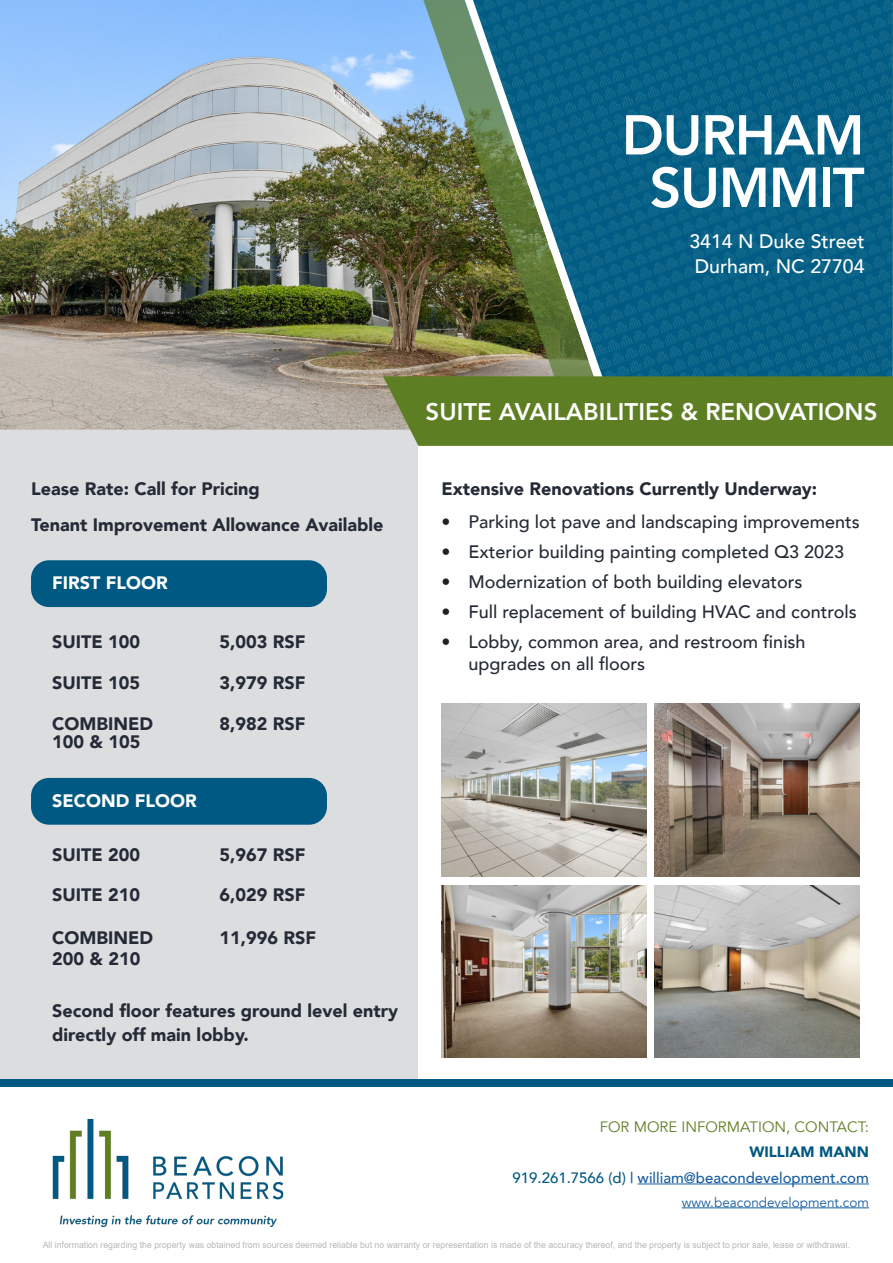
<style>
.page{position:relative;width:893px;height:1263px;background:#fff}
.page>*{position:absolute;margin:0;border:0;box-sizing:border-box;transform-origin:0 0}
._37_black_35_right{font:800 55.5px "Avenir";letter-spacing:-.025em;color:#fff}
._29_reg_left{font:800 24px "Avenir";color:#fff}
.t1{font:500 19.5px "Avenir";color:#fff}
.t2{font:900 18px/24px "Avenir";color:#242b36}
.t3{font:500 18px/22.5px "Avenir";color:#242b36}
.t4{font:900 18px "Avenir";color:#fff}
.t5{font:500 15px "Avenir";color:#175d9e}
.t6{font:15px "Avenir";color:#5e7e23}
.t7{font:900 15px "Avenir";color:#005982}
.t8{font:13.5px "Avenir";color:#175d9e}
.t9{font:9px "Arial";color:#b6b7bb}
.s1{color:#231f20}
.s2{color:#005982}
</style>
<div class="page">
<div style="left:0;top:427px;width:418px;height:652px;background:#dcdddf"></div>
<img style="left:612px;top:0;width:281px;height:376px">
<img style="left:0;top:0;width:421px;height:430px">
<img style="left:421px;top:0;width:191px;height:376px">
<div style="left:31px;top:778px;width:296px;height:47px;background:#005982;border-radius:18px"></div>
<img style="left:52px;top:1118px;width:232px;height:109px">
<hr style="left:638px;top:1183px;width:231px;height:1px;background:#175d9e">
<hr style="left:682px;top:1207px;width:187px;height:1px;background:#175d9e">
<div style="left:0;top:1079px;width:893px;height:7px;background:#005982"></div>
<img style="left:441px;top:703px;width:205px;height:173px">
<img style="left:441px;top:885px;width:205px;height:173px">
<img style="left:654px;top:703px;width:205px;height:173px">
<img style="left:654px;top:885px;width:205px;height:173px">
<div style="left:31px;top:560px;width:296px;height:47px;background:#005982;border-radius:18px"></div>
<div style="left:383px;top:376px;width:510px;height:70px;background:#5e7e23"></div>
<p class="_37_black_35_right" style="left:622px;top:92px;width:244px">DURHAM</p>
<p class="_37_black_35_right" style="left:649px;top:144px;width:217px">SUMMIT</p>
<p class="t1" style="left:689px;top:224px;width:177px">3414 N Duke Street</p>
<p class="t1" style="left:695px;top:250px;width:171px">Durham, NC 27704</p>
<p class="t2" style="left:31px;top:476px;width:230px">Lease Rate: Call for Pricing</p>
<p class="t2" style="left:31px;top:512px;width:354px">Tenant Improvement Allowance Available</p>
<p class="t4" style="left:52px;top:568px;width:117px">FIRST FLOOR</p>
<p class="t2" style="left:52px;top:629px;width:89px">SUITE 100</p>
<p class="t2" style="left:219px;top:629px;width:87px">5,003 RSF</p>
<p class="t2" style="left:52px;top:670px;width:89px">SUITE 105</p>
<p class="t2" style="left:219px;top:670px;width:87px">3,979 RSF</p>
<p class="t2" style="left:52px;top:711px;width:102px">COMBINED</p>
<p class="t2" style="left:52px;top:729px;width:90px">100 &amp; 105</p>
<p class="t2" style="left:219px;top:711px;width:87px">8,982 RSF</p>
<p class="t4" style="left:52px;top:785px;width:146px">SECOND FLOOR</p>
<p class="t2" style="left:52px;top:843px;width:89px">SUITE 200</p>
<p class="t2" style="left:52px;top:882px;width:89px">SUITE 210</p>
<p class="t2" style="left:52px;top:925px;width:102px">COMBINED</p>
<p class="t2" style="left:52px;top:946px;width:90px">200 &amp; 210</p>
<p class="t2" style="left:219px;top:843px;width:87px">5,967 RSF</p>
<p class="t2" style="left:219px;top:882px;width:87px">6,029 RSF</p>
<p class="t2" style="left:219px;top:925px;width:98px">11,996 RSF</p>
<p class="t2" style="left:52px;top:999px;width:347px">Second floor features ground level entry directly off main lobby.</p>
<p class="_29_reg_left" style="left:426px;top:393px;width:453px">SUITE AVAILABILITIES &amp; RENOVATIONS</p>
<p class="t2" style="left:441px;top:476px;width:377px">Extensive Renovations Currently Underway:</p>
<p class="t3" style="left:441px;top:509px;width:420px"><span class="s1">•</span> Parking lot pave and landscaping improvements</p>
<p class="t3" style="left:441px;top:539px;width:404px"><span class="s1">•</span> Exterior building painting completed Q3 2023</p>
<p class="t3" style="left:441px;top:569px;width:363px"><span class="s1">•</span> Modernization of both building elevators</p>
<p class="t3" style="left:441px;top:599px;width:417px"><span class="s1">•</span> Full replacement of building HVAC and controls</p>
<p class="t3" style="left:468px;top:629px;width:339px;text-indent:-27px"><span class="s1">•</span> Lobby, common area, and restroom finish upgrades on all floors</p>
<p class="t6" style="left:600px;top:1118px;width:271px">FOR MORE INFORMATION, CONTACT:</p>
<p class="t7" style="left:749px;top:1139px;width:121px">WILLIAM MANN</p>
<p class="t5" style="left:512px;top:1165px;width:358px"><span class="s2">919.261.7566 (d) |</span> william@beacondevelopment.com</p>
<p class="t8" style="left:682px;top:1194px;width:189px">www.beacondevelopment.com</p>
<p class="t9" style="left:43px;top:1239px;width:809px">All information regarding the property was obtained from sources deemed reliable but no warranty or representation is made of the accuracy thereof, and the property is subject to prior sale, lease or withdrawal.</p>
</div>
